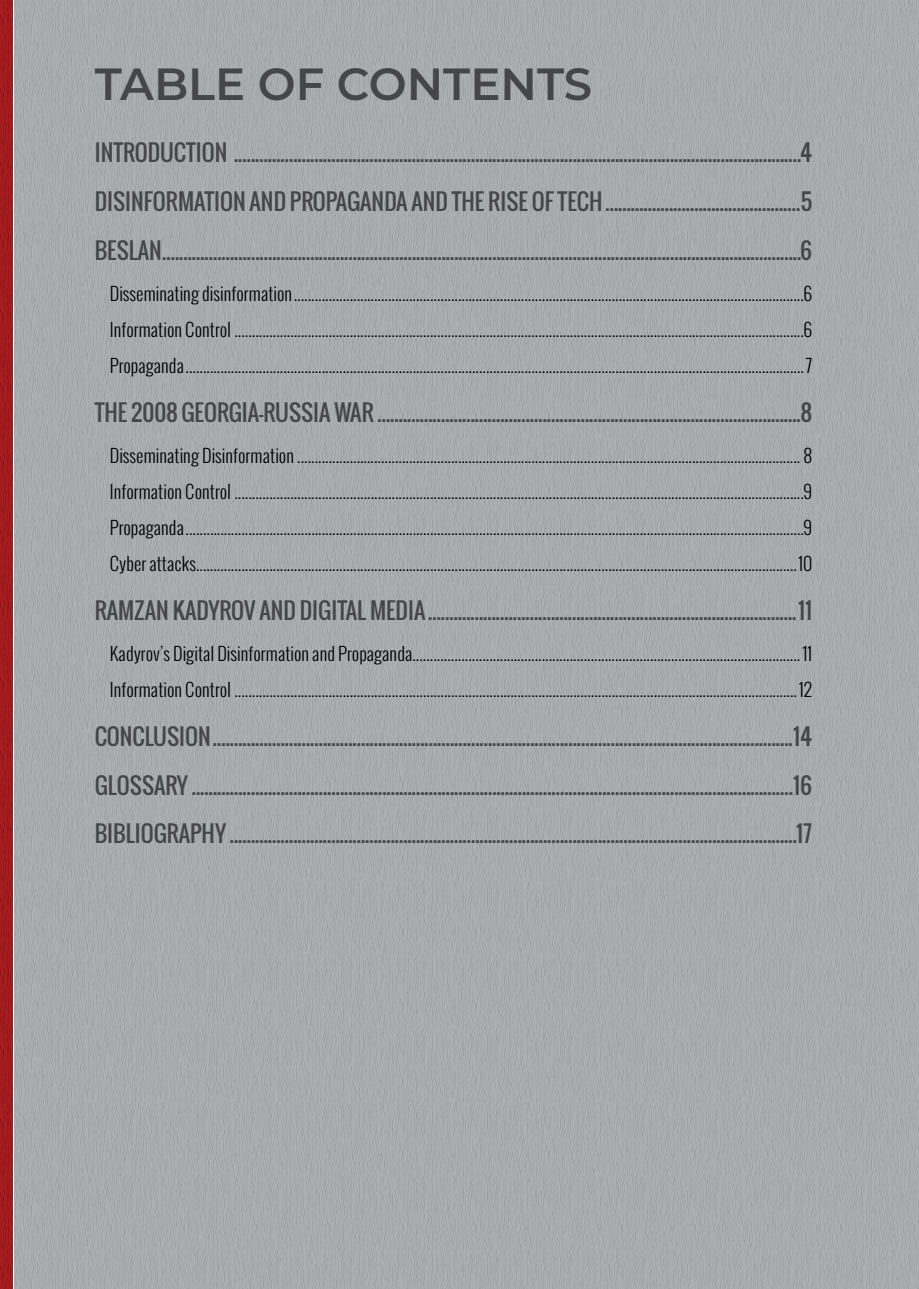
<style>
.page{position:relative;width:919px;height:1289px;background:#fff}
.page>*{position:absolute;margin:0;border:0;box-sizing:border-box;transform-origin:0 0}
.t1{font:600 45px "Montserrat";color:#454647}
.t2{font:22.5px/48.8px "Oswald";color:#454647;text-align:justify}
.t3{font:300 18px/36px "Oswald";color:#010203;text-align:justify}
</style>
<div class="page">
<img style="left:0;top:0;width:918px;height:1288px">
<h1 class="t1" style="left:95px;top:52px;width:499px">TABLE OF CONTENTS</h1>
<p class="t2" style="left:95px;top:128px;width:719px">INTRODUCTION ......................................................................................................................................4<br>DISINFORMATION AND PROPAGANDA AND THE RISE OF TECH..............................................5<br>BESLAN.......................................................................................................................................................6</p>
<p class="t3" style="left:110px;top:275px;width:704px">Disseminating disinformation..................................................................................................................................................6<br>Information Control ...................................................................................................................................................................6<br>Propaganda.................................................................................................................................................................................7</p>
<p class="t2" style="left:95px;top:387px;width:719px">THE 2008 GEORGIA-RUSSIA WAR ....................................................................................................8</p>
<p class="t3" style="left:110px;top:437px;width:704px">Disseminating Disinformation ................................................................................................................................................ 8<br>Information Control ...................................................................................................................................................................9<br>Propaganda.................................................................................................................................................................................9<br>Cyber attacks............................................................................................................................................................................10</p>
<p class="t2" style="left:95px;top:585px;width:719px">RAMZAN KADYROV AND DIGITAL MEDIA.......................................................................................11</p>
<p class="t3" style="left:110px;top:635px;width:704px">Kadyrov’s Digital Disinformation and Propaganda............................................................................................................... 11<br>Information Control .................................................................................................................................................................12</p>
<p class="t2" style="left:95px;top:711px;width:719px">CONCLUSION.........................................................................................................................................14<br>GLOSSARY ..............................................................................................................................................16<br>BIBLIOGRAPHY ......................................................................................................................................17</p>
</div>
